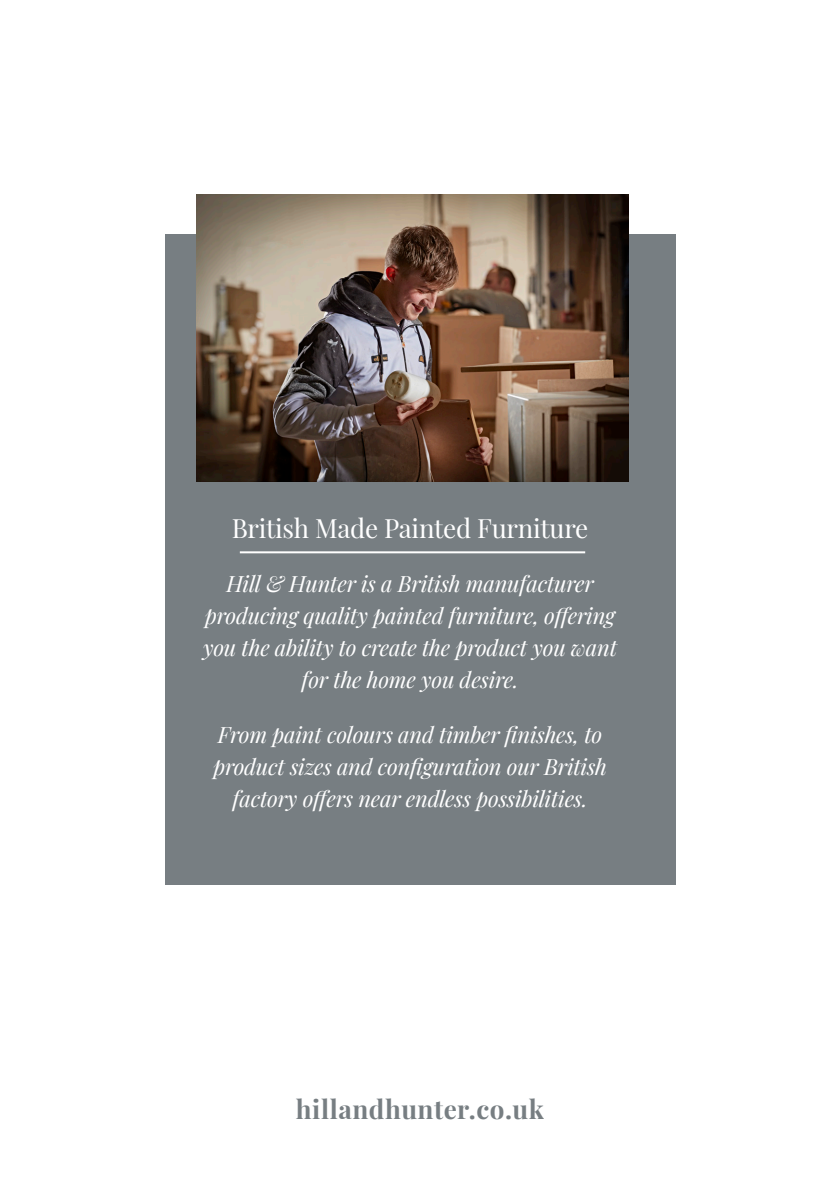
<style>
.page{position:relative;width:840px;height:1191px;background:#fff}
.page>*{position:absolute;margin:0;border:0;box-sizing:border-box;transform-origin:0 0}
.t1{font:26px "Playfair Display";letter-spacing:-.01em;color:#fff}
.Product_Titles{font:700 26px "Playfair Display";letter-spacing:.02em;color:#777e82}
.t2{font:italic 22px/32px "Playfair Display";letter-spacing:-.01em;color:#fff;text-align:center}
</style>
<div class="page">
<div style="left:164px;top:234px;width:511px;height:650px;background:#777e82"></div>
<img style="left:196px;top:194px;width:432px;height:288px">
<hr style="left:240px;top:551px;width:345px;height:2px;background:#fff">
<p class="t1" style="left:231px;top:507px;width:358px">British Made Painted Furniture</p>
<p class="t2" style="left:203px;top:566px;width:415px">Hill &amp; Hunter is a British manufacturer producing quality painted furniture, offering you the ability to create the product you want for the home you desire.</p>
<p class="t2" style="left:213px;top:717px;width:395px">From paint colours and timber finishes, to product sizes and configuration our British factory offers near endless possibilities.</p>
<p class="Product_Titles" style="left:296px;top:1088px;width:249px">hillandhunter.co.uk</p>
</div>
